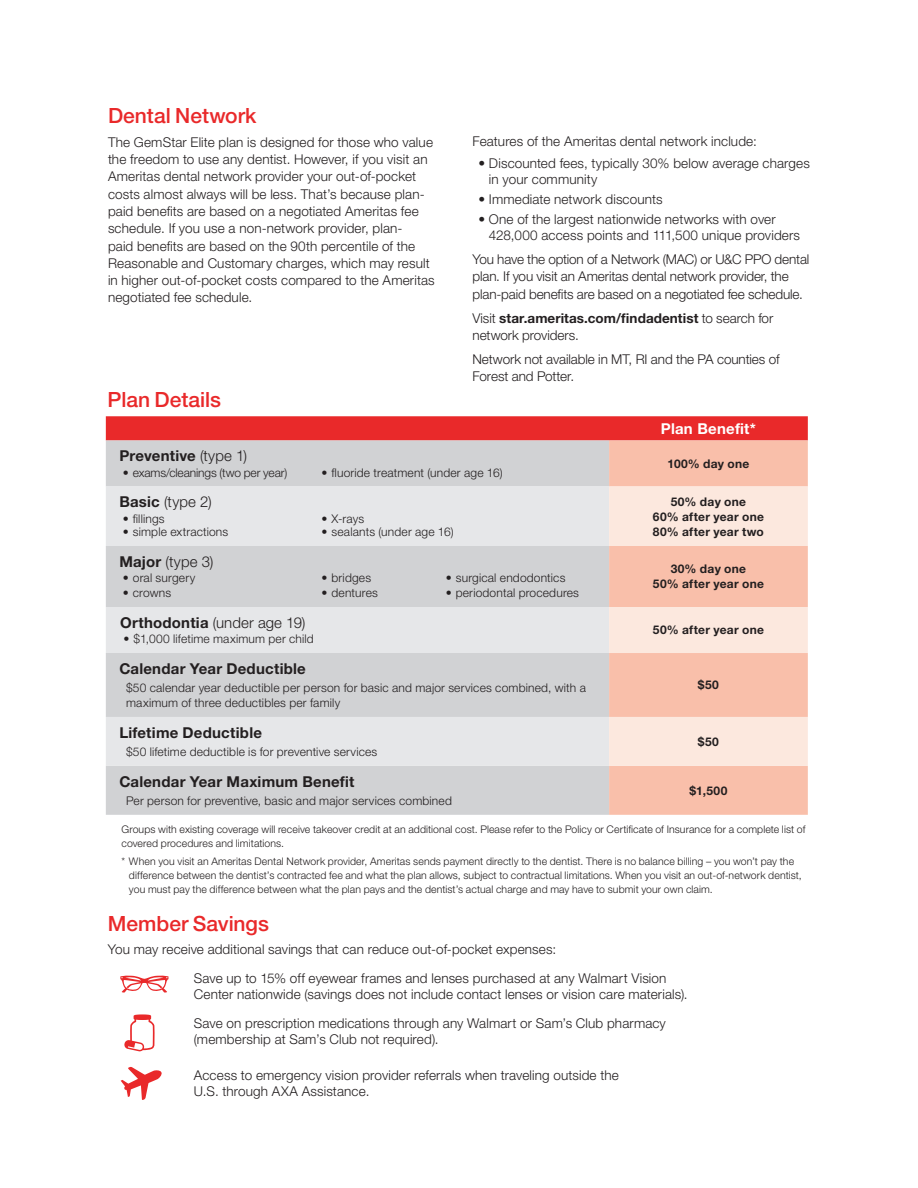
<style>
.page{position:relative;width:918px;height:1188px;background:#fff}
.page>*{position:absolute;margin:0;border:0;box-sizing:border-box;transform-origin:0 0}
.t1{font:500 21px "Helvetica Neue LT Std";color:#e9292a}
.t2{font:700 15px "Helvetica Neue LT Std";letter-spacing:.015em;color:#231f20}
.t3{font:300 15px "Helvetica Neue LT Std";letter-spacing:.01em;color:#231f20}
.t4{font:700 15px "Helvetica Neue LT Std";letter-spacing:.015em;color:#fff}
.t5{font:300 13.5px/17.2px "Helvetica Neue LT Std";letter-spacing:.01em;color:#231f20}
.t6{font:300 13.5px/17.2px "Helvetica Neue LT Std";letter-spacing:-.01em;color:#231f20}
.t7{font:300 12px/15px "Helvetica Neue LT Std";letter-spacing:.015em;color:#231f20}
.t8{font:700 12px/15px "Helvetica Neue LT Std";letter-spacing:.025em;color:#231f20;text-align:center}
.t9{font:300 12px "Helvetica Neue LT Std";letter-spacing:-.01em;color:#231f20}
.t10{font:300 10.5px/13.5px "Helvetica Neue LT Std";letter-spacing:.01em;color:#231f20}
.s1{font-weight:700}
.s2{font-weight:300}
</style>
<div class="page">
<div style="left:106px;top:416px;width:702px;height:24px;background:#e9292a"></div>
<div style="left:106px;top:440px;width:503px;height:375px;background:#d1d2d4"></div>
<div style="left:609px;top:440px;width:199px;height:375px;background:#f9bfaa"></div>
<svg style="left:106px;top:486px;width:503px;height:280px;fill:#e6e7e9"></svg>
<svg style="left:609px;top:486px;width:199px;height:280px;fill:#fce8de"></svg>
<svg style="left:120px;top:975px;width:48px;height:18px"></svg>
<svg style="left:124px;top:1014px;width:31px;height:38px"></svg>
<svg style="left:121px;top:1067px;width:41px;height:33px"></svg>
<h1 class="t1" style="left:108px;top:103px;width:150px">Dental Network</h1>
<p class="t5" style="left:108px;top:133px;width:328px">The GemStar Elite plan is designed for those who value the freedom to use any dentist. However, if you visit an Ameritas dental network provider your out-of-pocket costs almost always will be less. That’s because plan&shy;paid benefits are based on a negotiated Ameritas fee schedule. If you use a non-network provider, plan-<br>paid benefits are based on the 90th percentile of the Reasonable and Customary charges, which may result in higher out-of-pocket costs compared to the Ameritas negotiated fee schedule.</p>
<p class="t5" style="left:472px;top:132px;width:286px">Features of the Ameritas dental network include:</p>
<p class="t5" style="left:489px;top:155px;width:322px;line-height:15.8px;text-indent:-11px">• Discounted fees, typically 30% below average charges in your community</p>
<p class="t5" style="left:478px;top:190px;width:186px">• Immediate network discounts</p>
<p class="t5" style="left:489px;top:212px;width:313px;line-height:15.8px;text-indent:-11px">• One of the largest nationwide networks with over<br>428,000 access points and 111,500 unique providers</p>
<p class="t6" style="left:472px;top:251px;width:338px">You have the option of a Network (MAC) or U&amp;C PPO dental plan. If you visit an Ameritas dental network provider, the plan-paid benefits are based on a negotiated fee schedule.</p>
<p class="t5" style="left:472px;top:309px;width:302px">Visit <span class="s1">star.ameritas.com/findadentist</span> to search for network providers.</p>
<p class="t5" style="left:472px;top:350px;width:309px">Network not available in MT, RI and the PA counties of<br>Forest and Potter.</p>
<h1 class="t1" style="left:108px;top:387px;width:115px">Plan Details</h1>
<p class="t4" style="left:661px;top:419px;width:96px">Plan Benefit*</p>
<p class="t2" style="left:119px;top:447px;width:129px">Preventive <span class="s2">(type 1)</span></p>
<p class="t8" style="left:668px;top:456px;width:83px">100% day one</p>
<p class="t9" style="left:123px;top:465px;width:166px">• exams/cleanings (two per year)</p>
<p class="t7" style="left:322px;top:464px;width:183px">• fluoride treatment (under age 16)</p>
<p class="t3" style="left:119px;top:493px;width:94px"><span class="s1">Basic</span> (type 2)</p>
<p class="t8" style="left:653px;top:493px;width:113px">50% day one<br>60% after year one<br>80% after year two</p>
<p class="t7" style="left:123px;top:510px;width:43px">• fillings</p>
<p class="t7" style="left:123px;top:524px;width:107px">• simple extractions</p>
<p class="t7" style="left:322px;top:510px;width:44px">• X-rays</p>
<p class="t7" style="left:322px;top:524px;width:134px">• sealants (under age 16)</p>
<p class="t3" style="left:119px;top:552px;width:96px"><span class="s1">Major</span> (type 3)</p>
<p class="t7" style="left:123px;top:570px;width:74px">• oral surgery</p>
<p class="t7" style="left:123px;top:585px;width:50px">• crowns</p>
<p class="t7" style="left:322px;top:570px;width:51px">• bridges</p>
<p class="t7" style="left:322px;top:585px;width:58px">• dentures</p>
<p class="t7" style="left:446px;top:570px;width:121px">• surgical endodontics</p>
<p class="t7" style="left:446px;top:585px;width:135px">• periodontal procedures</p>
<p class="t8" style="left:653px;top:561px;width:113px">30% day one<br>50% after year one</p>
<p class="t3" style="left:120px;top:613px;width:187px"><span class="s1">Orthodontia</span> (under age 19)</p>
<p class="t8" style="left:653px;top:622px;width:113px">50% after year one</p>
<p class="t7" style="left:124px;top:631px;width:192px">• $1,000 lifetime maximum per child</p>
<p class="t2" style="left:119px;top:659px;width:188px">Calendar Year Deductible</p>
<p class="t7" style="left:126px;top:680px;width:461px">$50 calendar year deductible per person for basic and major services combined, with a maximum of three deductibles per family</p>
<p class="t8" style="left:698px;top:677px;width:22px">$50</p>
<p class="t2" style="left:119px;top:723px;width:144px">Lifetime Deductible</p>
<p class="t7" style="left:126px;top:744px;width:253px">$50 lifetime deductible is for preventive services</p>
<p class="t8" style="left:698px;top:734px;width:22px">$50</p>
<p class="t2" style="left:119px;top:772px;width:237px">Calendar Year Maximum Benefit</p>
<p class="t7" style="left:126px;top:793px;width:327px">Per person for preventive, basic and major services combined</p>
<p class="t8" style="left:690px;top:783px;width:39px">$1,500</p>
<p class="t10" style="left:122px;top:822px;width:685px">Groups with existing coverage will receive takeover credit at an additional cost. Please refer to the Policy or Certificate of Insurance for a complete list of covered procedures and limitations.</p>
<p class="t10" style="left:129px;top:855px;width:674px;text-indent:-7px">* When you visit an Ameritas Dental Network provider, Ameritas sends payment directly to the dentist. There is no balance billing – you won’t pay the difference between the dentist’s contracted fee and what the plan allows, subject to contractual limitations. When you visit an out-of-network dentist, you must pay the difference between what the plan pays and the dentist’s actual charge and may have to submit your own claim.</p>
<h1 class="t1" style="left:108px;top:911px;width:163px">Member Savings</h1>
<p class="t5" style="left:194px;top:934px;width:474px;line-height:29.5px;text-indent:-86px">You may receive additional savings that can reduce out-of-pocket expenses:<br>Save up to 15% off eyewear frames and lenses purchased at any Walmart Vision</p>
<p class="t5" style="left:194px;top:979px;width:495px;line-height:29.2px">Center nationwide (savings does not include contact lenses or vision care materials).<br>Save on prescription medications through any Walmart or Sam’s Club pharmacy</p>
<p class="t5" style="left:194px;top:1030px;width:246px">(membership at Sam’s Club not required).</p>
<p class="t5" style="left:194px;top:1067px;width:426px;line-height:15.8px">Access to emergency vision provider referrals when traveling outside the<br>U.S. through AXA Assistance.</p>
</div>
